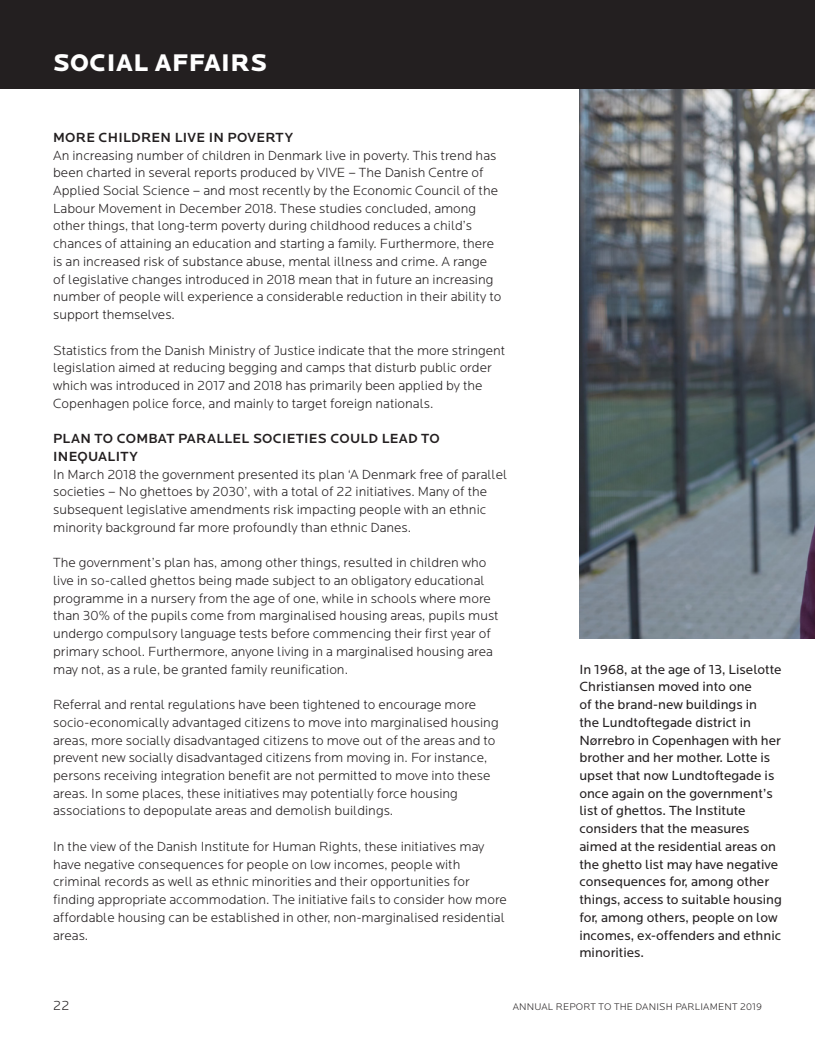
<style>
.page{position:relative;width:815px;height:1053px;background:#fff}
.page>*{position:absolute;margin:0;border:0;box-sizing:border-box;transform-origin:0 0}
.t1{font:900 25px "Locator";letter-spacing:.02em;color:#fff}
.Brød_luft_under{font:300 13.75px/17.8px "Locator";color:#231f20}
.Billedtekst{font:13.75px/17.8px "Locator";color:#231f20}
.MR_2{font:500 13.75px/17.8px "Locator";letter-spacing:.02em;color:#231f20}
.t2{font:300 10px "Locator";letter-spacing:.02em;color:#231f20}
</style>
<div class="page">
<img style="left:579px;top:89px;width:236px;height:549px">
<div style="left:0;top:0;width:815px;height:89px;background:#231f20"></div>
<p class="t1" style="left:53px;top:48px;width:215px">SOCIAL AFFAIRS</p>
<h2 class="MR_2" style="left:53px;top:129px;width:241px">MORE CHILDREN LIVE IN POVERTY</h2>
<p class="Brød_luft_under" style="left:53px;top:146px;width:450px">An increasing number of children in Denmark live in poverty. This trend has been charted in several reports produced by VIVE – The Danish Centre of Applied Social Science – and most recently by the Economic Council of the Labour Movement in December 2018. These studies concluded, among other things, that long-term poverty during childhood reduces a child’s chances of attaining an education and starting a family. Furthermore, there is an increased risk of substance abuse, mental illness and crime. A range of legislative changes introduced in 2018 mean that in future an increasing number of people will experience a considerable reduction in their ability to support themselves.</p>
<p class="Brød_luft_under" style="left:53px;top:341px;width:454px">Statistics from the Danish Ministry of Justice indicate that the more stringent legislation aimed at reducing begging and camps that disturb public order which was introduced in 2017 and 2018 has primarily been applied by the Copenhagen police force, and mainly to target foreign nationals.</p>
<h2 class="MR_2" style="left:53px;top:430px;width:388px">PLAN TO COMBAT PARALLEL SOCIETIES COULD LEAD TO<br>INEQUALITY</h2>
<p class="Brød_luft_under" style="left:53px;top:465px;width:455px">In March 2018 the government presented its plan ‘A Denmark free of parallel societies – No ghettoes by 2030’, with a total of 22 initiatives. Many of the subsequent legislative amendments risk impacting people with an ethnic minority background far more profoundly than ethnic Danes.</p>
<p class="Brød_luft_under" style="left:53px;top:554px;width:447px">The government’s plan has, among other things, resulted in children who live in so-called ghettos being made subject to an obligatory educational programme in a nursery from the age of one, while in schools where more than 30% of the pupils come from marginalised housing areas, pupils must undergo compulsory language tests before commencing their first year of primary school. Furthermore, anyone living in a marginalised housing area may not, as a rule, be granted family reunification.</p>
<p class="Brød_luft_under" style="left:53px;top:696px;width:447px">Referral and rental regulations have been tightened to encourage more socio-economically advantaged citizens to move into marginalised housing areas, more socially disadvantaged citizens to move out of the areas and to prevent new socially disadvantaged citizens from moving in. For instance, persons receiving integration benefit are not permitted to move into these areas. In some places, these initiatives may potentially force housing associations to depopulate areas and demolish buildings.</p>
<p class="Brød_luft_under" style="left:53px;top:837px;width:455px">In the view of the Danish Institute for Human Rights, these initiatives may have negative consequences for people on low incomes, people with criminal records as well as ethnic minorities and their opportunities for finding appropriate accommodation. The initiative fails to consider how more affordable housing can be established in other, non-marginalised residential areas.</p>
<p class="Billedtekst" style="left:579px;top:660px;width:204px">In 1968, at the age of 13, Liselotte<br>Christiansen moved into one<br>of the brand-new buildings in<br>the Lundtoftegade district in<br>Nørrebro in Copenhagen with her brother and her mother. Lotte is upset that now Lundtoftegade is once again on the government’s list of ghettos. The Institute considers that the measures aimed at the residential areas on the ghetto list may have negative consequences for, among other things, access to suitable housing for, among others, people on low incomes, ex-offenders and ethnic minorities.</p>
<p class="Brød_luft_under" style="left:53px;top:997px;width:18px">22</p>
<p class="t2" style="left:513px;top:1001px;width:251px">ANNUAL REPORT TO THE DANISH PARLIAMENT 2019</p>
</div>
